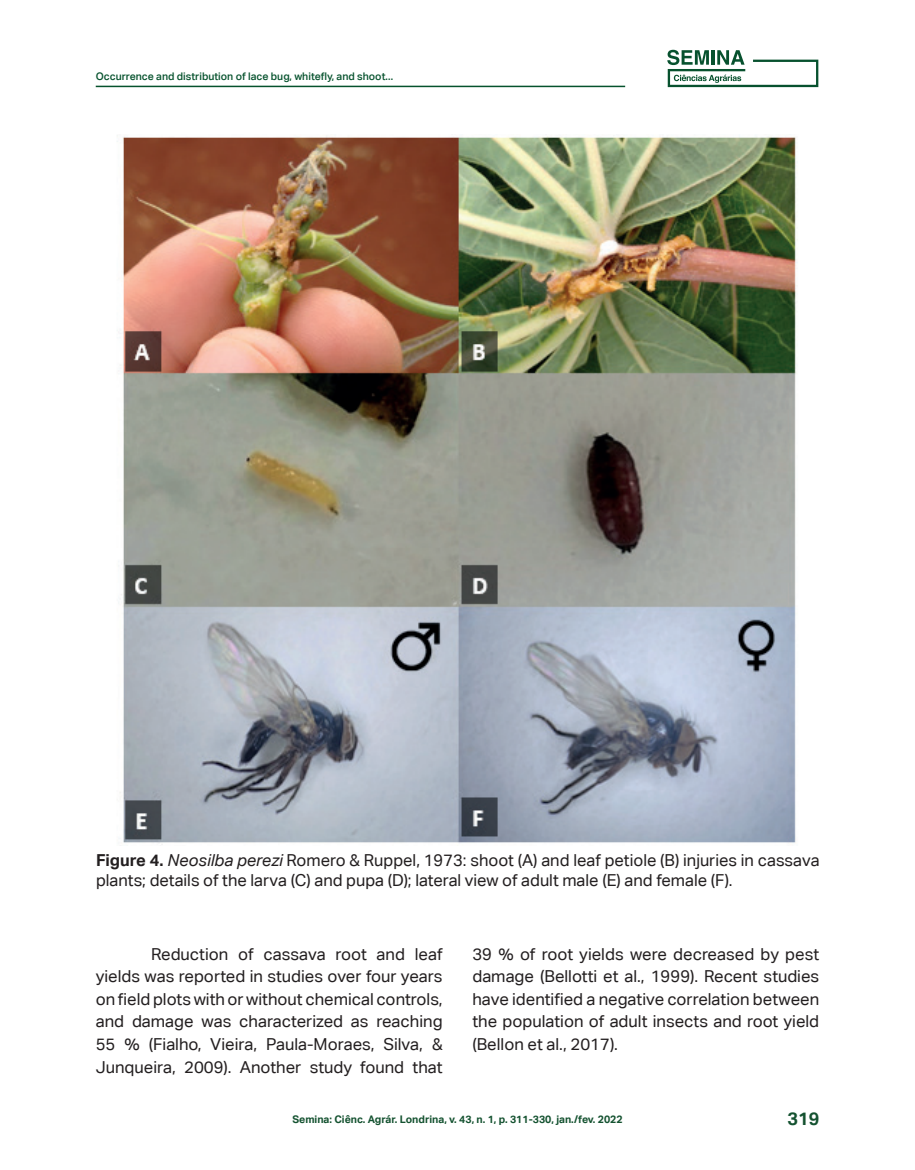
<style>
.page{position:relative;width:915px;height:1170px;background:#fff}
.page>*{position:absolute;margin:0;border:0;box-sizing:border-box;transform-origin:0 0}
.t1{font:700 18px "Aktiv Grotesk Corp";color:#145230}
.corpo_do_texto{font:16.5px/22.5px "Aktiv Grotesk Corp";color:#231f20;text-align:justify}
.Legenda_de_Figura{font:16.5px/19.5px "Aktiv Grotesk Corp";color:#231f20}
.t2{font:700 10.5px "Aktiv Grotesk Corp";color:#145230}
.t3{font:500 10.5px "Aktiv Grotesk Corp";color:#06522d}
.s1{font-weight:700}
.s2{font-style:italic}
</style>
<div class="page">
<svg style="left:667px;top:50px;width:151px;height:37px"></svg>
<div style="left:753px;top:64px;width:60px;height:19px;background:#fff"></div>
<hr style="left:96px;top:86px;width:529px;height:1px;background:#06522d">
<img style="left:117px;top:135px;width:681px;height:710px">
<p class="t3" style="left:96px;top:69px;width:299px">Occurrence and distribution of lace bug, whitefly, and shoot...</p>
<p class="Legenda_de_Figura" style="left:96px;top:850px;width:724px"><span class="s1">Figure 4.</span> <span class="s2">Neosilba perezi</span> Romero &amp; Ruppel, 1973: shoot (A) and leaf petiole (B) injuries in cassava plants; details of the larva (C) and pupa (D); lateral view of adult male (E) and female (F).</p>
<p class="corpo_do_texto" style="left:96px;top:942px;width:348px;text-indent:55px">Reduction of cassava root and leaf yields was reported in studies over four years on field plots with or without chemical controls, and damage was characterized as reaching 55 % (Fialho, Vieira, Paula-Moraes, Silva, &amp; Junqueira, 2009). Another study found that</p>
<p class="corpo_do_texto" style="left:472px;top:942px;width:348px">39 % of root yields were decreased by pest damage (Bellotti et al., 1999). Recent studies have identified a negative correlation between the population of adult insects and root yield (Bellon et al., 2017).</p>
<p class="t2" style="left:292px;top:1112px;width:331px">Semina: Ciênc. Agrár. Londrina, v. 43, n. 1, p. 311-330, jan./fev. 2022</p>
<p class="t1" style="left:787px;top:1107px;width:33px">319</p>
</div>
